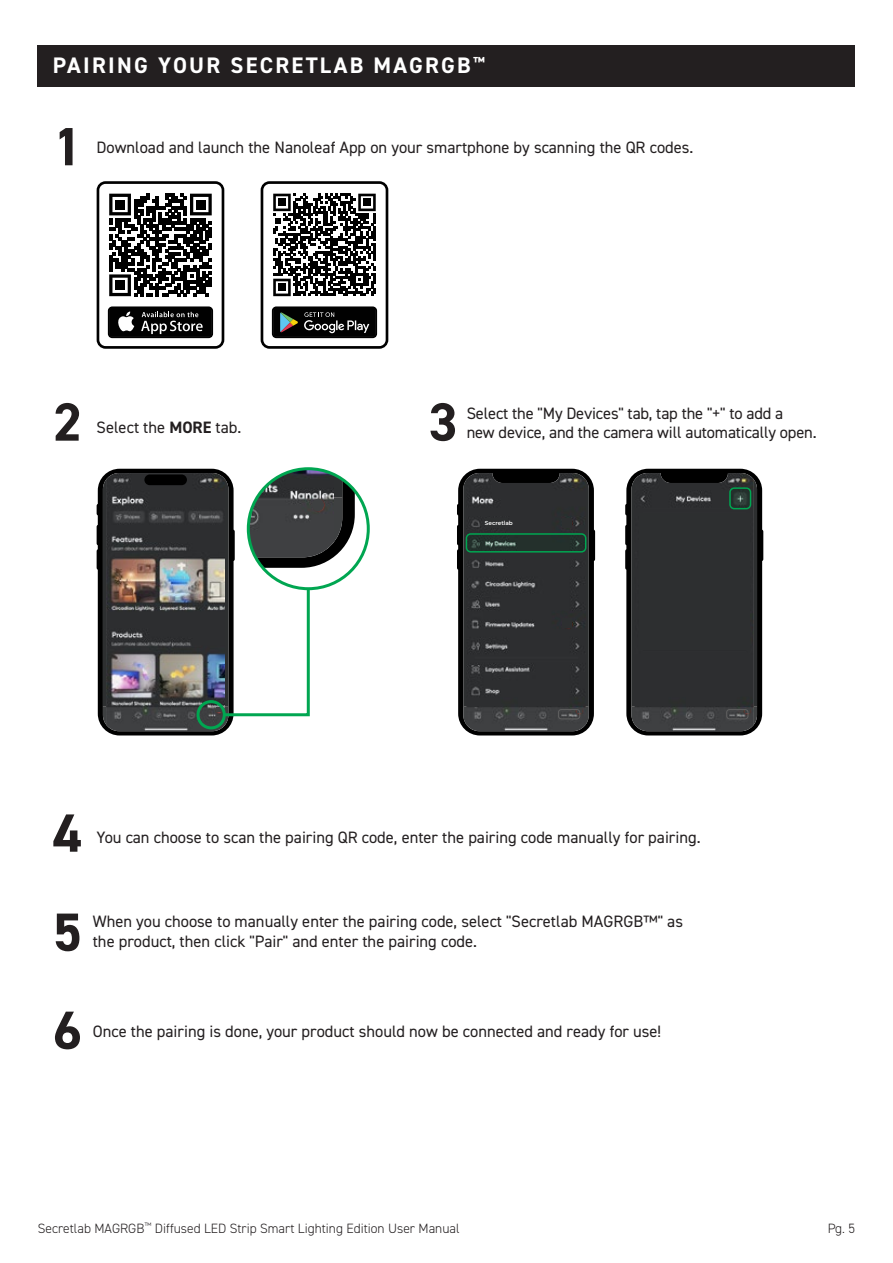
<style>
.page{position:relative;width:893px;height:1263px;background:#fff}
.page>*{position:absolute;margin:0;border:0;box-sizing:border-box;transform-origin:0 0}
.t1{font:700 54px "DIN2014";color:#231f20}
.t2{font:700 22.5px "DIN2014";letter-spacing:.1em;color:#fff}
.t3{font:16.5px/19.8px "DIN2014";color:#231f20}
.t4{font:300 13.5px "DIN2014";color:#231f20}
.t5{font:600 5.7px "Montserrat";color:#fff}
.s1{font-weight:700}
</style>
<div class="page">
<div style="left:38px;top:45px;width:817px;height:41px;background:#231f20"></div>
<svg style="left:457px;top:469px;width:138px;height:266px;background:#323335"></svg>
<div style="left:485px;top:518px;width:22px;height:10px;background:#2d2f30"></div>
<div style="left:558px;top:709px;width:22px;height:10px;border:1px solid #5f5f5f;border-radius:3px"></div>
<svg style="left:625px;top:469px;width:138px;height:266px;background:#323334"></svg>
<div style="left:726px;top:709px;width:22px;height:10px;border:1px solid #5f5f5f;border-radius:3px"></div>
<div style="left:639px;top:513px;width:110px;height:136px;background:#2d2f30"></div>
<svg style="left:730px;top:488px;width:20px;height:21px"></svg>
<svg style="left:466px;top:534px;width:120px;height:18px"></svg>
<div style="left:466px;top:533px;width:120px;height:19px;border:2px solid #00a651;border-radius:4px"></div>
<div style="left:729px;top:487px;width:22px;height:22px;border:2px solid #00a651;border-radius:4px"></div>
<svg style="left:97px;top:181px;width:127px;height:168px"></svg>
<div style="left:115px;top:200px;width:10px;height:9px;background:#000"></div>
<div style="left:196px;top:200px;width:10px;height:9px;background:#000"></div>
<div style="left:115px;top:281px;width:10px;height:9px;background:#000"></div>
<svg style="left:261px;top:181px;width:127px;height:168px"></svg>
<div style="left:278px;top:199px;width:8px;height:7px;background:#000"></div>
<div style="left:363px;top:199px;width:8px;height:7px;background:#000"></div>
<div style="left:278px;top:284px;width:8px;height:7px;background:#000"></div>
<svg style="left:97px;top:469px;width:261px;height:266px"></svg>
<div style="left:144px;top:474px;width:43px;height:11px;background:#000;border-radius:5px"></div>
<h2 class="t2" style="left:53px;top:50px;width:434px">PAIRING YOUR SECRETLAB MAGRGB<sup>™</sup></h2>
<h1 class="t1" style="left:53px;top:111px;width:31px">1</h1>
<p class="t3" style="left:97px;top:137px;width:598px">Download and launch the Nanoleaf App on your smartphone by scanning the QR codes.</p>
<h1 class="t1" style="left:53px;top:386px;width:31px">2</h1>
<p class="t3" style="left:97px;top:417px;width:146px">Select the <span class="s1">MORE</span> tab.</p>
<h1 class="t1" style="left:429px;top:386px;width:31px">3</h1>
<p class="t3" style="left:467px;top:403px;width:351px">Select the "My Devices" tab, tap the "+" to add a<br>new device, and the camera will automatically open.</p>
<p class="t5" style="left:485px;top:519px;width:30px">Secretlab</p>
<h1 class="t1" style="left:53px;top:797px;width:31px">4</h1>
<p class="t3" style="left:97px;top:827px;width:605px">You can choose to scan the pairing QR code, enter the pairing code manually for pairing.</p>
<h1 class="t1" style="left:53px;top:896px;width:31px">5</h1>
<p class="t3" style="left:93px;top:911px;width:592px">When you choose to manually enter the pairing code, select "Secretlab MAGRGB™" as</p>
<p class="t3" style="left:93px;top:931px;width:386px">the product, then click "Pair" and enter the pairing code.</p>
<h1 class="t1" style="left:53px;top:994px;width:31px">6</h1>
<p class="t3" style="left:93px;top:1021px;width:570px">Once the pairing is done, your product should now be connected and ready for use!</p>
<p class="t4" style="left:38px;top:1220px;width:423px">Secretlab MAGRGB<sup>™</sup> Diffused LED Strip Smart Lighting Edition User Manual</p>
<p class="t4" style="left:828px;top:1220px;width:29px">Pg. 5</p>
</div>
